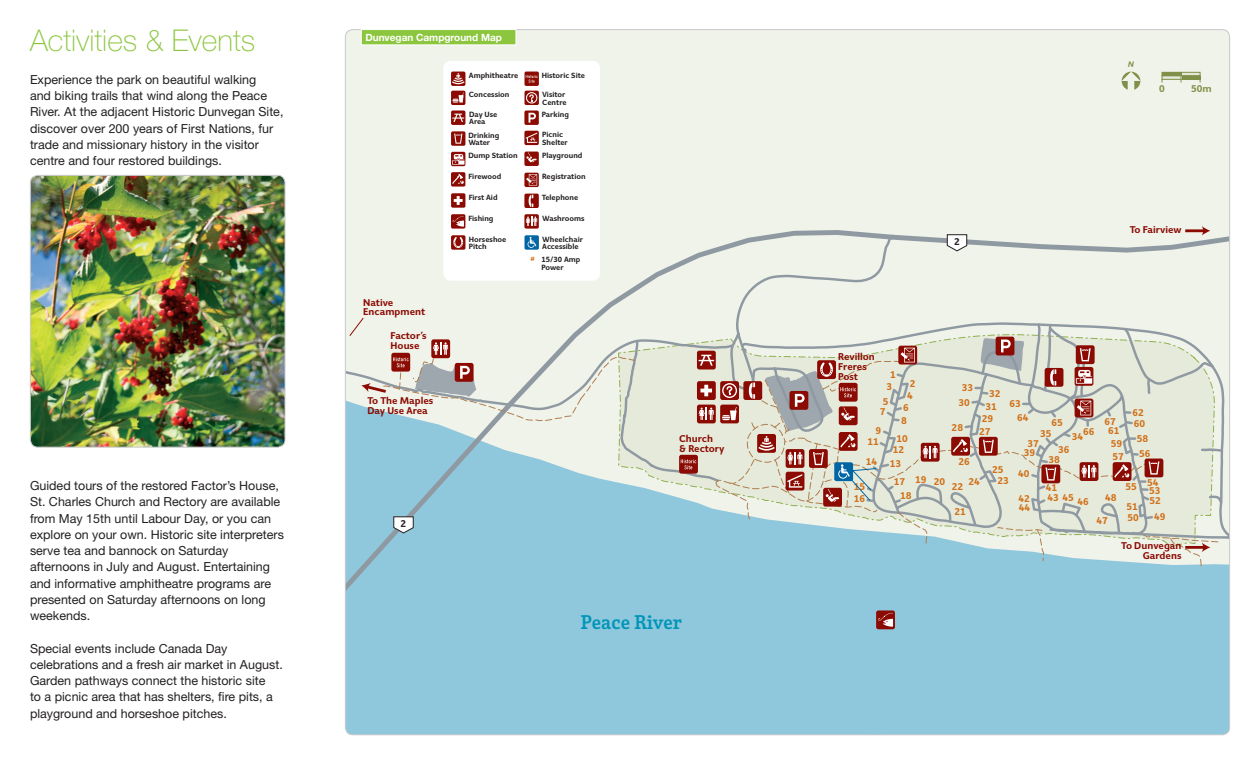
<style>
.page{position:relative;width:1260px;height:765px;background:#fff}
.page>*{position:absolute;margin:0;border:0;box-sizing:border-box;transform-origin:0 0}
.t1{font:100 30px "Helvetica Neue LT Std";color:#8bc63e}
.t2{font:600 19.62px "Enclave";color:#0095b8}
.t3{font:12.5px/16.2px "Helvetica Neue LT Std";color:#231f20}
.t4{font:700 10px "Helvetica Neue LT Std";color:#fff}
.t5{font:700 9.75px/10.2px "Giacomo Two";color:#d06f18;text-align:center}
.t6{font:700 9.75px/9.8px "Giacomo Two";color:#8b0a02}
.t7{font:700 9.75px "Giacomo Two";color:#80904a}
.t8{font:700 9.75px "Giacomo Two";color:#231f20}
.t9{font:italic 700 8px "Giacomo Two";color:#80904a}
.t10{font:700 7.5px/7.5px "Giacomo Two";color:#231f20}
.t11{font:700 7.5px "Giacomo Two";color:#d06f18}
</style>
<div class="page">
<div style="left:345px;top:31px;width:883px;height:157px;background:#f0f3ea"></div>
<div style="left:1130px;top:567px;width:100px;height:168px;background:#8fc7dc"></div>
<div style="left:516px;top:567px;width:614px;height:166px;background:#8fc7dc"></div>
<div style="left:345px;top:412px;width:171px;height:323px;background:#8fc7dc"></div>
<div style="left:876px;top:610px;width:19px;height:19px;background:#8b0a02;border-radius:2px"></div>
<svg style="left:878px;top:613px;width:15px;height:14px"></svg>
<svg style="left:1122px;top:72px;width:18px;height:18px"></svg>
<div style="left:1181px;top:72px;width:19px;height:4px;border:1px solid #80904a"></div>
<div style="left:1162px;top:72px;width:19px;height:4px;border:1px solid #80904a"></div>
<hr style="left:1181px;top:76px;width:19px;height:3px;background:#80904a">
<div style="left:1181px;top:75px;width:19px;height:5px;border:1px solid #80904a"></div>
<hr style="left:1162px;top:76px;width:19px;height:3px;background:#e5e8d9">
<div style="left:1162px;top:75px;width:19px;height:5px;border:1px solid #80904a"></div>
<div style="left:361px;top:30px;width:155px;height:15px;background:#8bc63e"></div>
<div style="left:361px;top:29px;width:155px;height:16px;border:1px solid #fff"></div>
<img style="left:30px;top:175px;width:255px;height:272px">
<div style="left:30px;top:175px;width:255px;height:272px;border:1px solid #c7c8ca;border-radius:8px"></div>
<div style="left:443px;top:61px;width:157px;height:220px;background:#fff;border-radius:8px"></div>
<svg style="left:451px;top:72px;width:14px;height:14px"></svg>
<svg style="left:452px;top:73px;width:13px;height:11px"></svg>
<div style="left:451px;top:91px;width:14px;height:14px;background:#8b0a02;border-radius:2px"></div>
<svg style="left:452px;top:92px;width:12px;height:11px"></svg>
<svg style="left:525px;top:91px;width:14px;height:14px"></svg>
<svg style="left:526px;top:92px;width:11px;height:12px"></svg>
<div style="left:525px;top:72px;width:14px;height:14px;background:#8b0a02;border-radius:2px"></div>
<svg style="left:526px;top:75px;width:12px;height:8px"></svg>
<svg style="left:451px;top:111px;width:14px;height:14px"></svg>
<svg style="left:452px;top:114px;width:12px;height:8px"></svg>
<div style="left:451px;top:131px;width:14px;height:15px;background:#8b0a02;border-radius:2px"></div>
<svg style="left:454px;top:134px;width:8px;height:10px"></svg>
<div style="left:524px;top:131px;width:15px;height:14px;background:#8b0a02;border-radius:2px"></div>
<svg style="left:526px;top:133px;width:11px;height:10px"></svg>
<svg style="left:524px;top:111px;width:15px;height:14px"></svg>
<svg style="left:529px;top:113px;width:7px;height:10px"></svg>
<svg style="left:349px;top:152px;width:881px;height:415px;background:#d8ded9"></svg>
<h1 class="t1" style="left:30px;top:24px;width:227px">Activities &amp; Events</h1>
<p class="t3" style="left:30px;top:71px;width:255px">Experience the park on beautiful walking<br>and biking trails that wind along the Peace River. At the adjacent Historic Dunvegan Site, discover over 200 years of First Nations, fur trade and missionary history in the visitor centre and four restored buildings.</p>
<p class="t3" style="left:30px;top:477px;width:255px">Guided tours of the restored Factor’s House, St. Charles Church and Rectory are available from May 15th until Labour Day, or you can explore on your own. Historic site interpreters serve tea and bannock on Saturday afternoons in July and August. Entertaining and informative amphitheatre programs are presented on Saturday afternoons on long weekends.</p>
<p class="t3" style="left:30px;top:640px;width:254px">Special events include Canada Day celebrations and a fresh air market in August.<br>Garden pathways connect the historic site<br>to a picnic area that has shelters, fire pits, a playground and horseshoe pitches.</p>
<p class="t4" style="left:365px;top:31px;width:138px">Dunvegan Campground Map</p>
<p class="t10" style="left:469px;top:72px;width:51px">Amphitheatre</p>
<p class="t10" style="left:469px;top:91px;width:42px">Concession</p>
<p class="t10" style="left:542px;top:91px;width:26px">Visitor<br>Centre</p>
<p class="t10" style="left:542px;top:72px;width:45px">Historic Site</p>
<p class="t6" style="left:363px;top:297px;width:64px">Native<br>Encampment</p>
<p class="t6" style="left:391px;top:331px;width:38px">Factor’s<br>House</p>
<p class="t6" style="left:367px;top:396px;width:68px">To The Maples<br>Day Use Area</p>
<p class="t8" style="left:401px;top:518px;width:7px">2</p>
<p class="t10" style="left:469px;top:111px;width:30px">Day Use<br>Area</p>
<p class="t10" style="left:468px;top:131px;width:32px">Drinking<br>Water</p>
<p class="t10" style="left:468px;top:152px;width:51px">Dump Station</p>
<p class="t10" style="left:468px;top:172px;width:35px">Firewood</p>
<p class="t10" style="left:469px;top:193px;width:30px">First Aid</p>
<p class="t10" style="left:468px;top:214px;width:27px">Fishing</p>
<p class="t10" style="left:469px;top:235px;width:39px">Horseshoe<br>Pitch</p>
<p class="t10" style="left:542px;top:111px;width:29px">Parking</p>
<p class="t10" style="left:542px;top:152px;width:42px">Playground</p>
<p class="t10" style="left:542px;top:173px;width:45px">Registration</p>
<p class="t10" style="left:542px;top:194px;width:38px">Telephone</p>
<p class="t10" style="left:542px;top:214px;width:44px">Washrooms</p>
<p class="t10" style="left:542px;top:235px;width:42px">Wheelchair<br>Accessible</p>
<p class="t10" style="left:542px;top:256px;width:40px">15/30 Amp<br>Power</p>
<p class="t10" style="left:542px;top:131px;width:27px">Picnic<br>Shelter</p>
<p class="t11" style="left:531px;top:255px;width:6px">#</p>
<p class="t6" style="left:679px;top:434px;width:47px">Church<br>&amp; Rectory</p>
<p class="t2" style="left:581px;top:611px;width:103px">Peace River</p>
<p class="t9" style="left:1128px;top:60px;width:8px">N</p>
<p class="t7" style="left:1159px;top:83px;width:7px">0</p>
<p class="t7" style="left:1191px;top:83px;width:22px">50m</p>
<p class="t8" style="left:954px;top:236px;width:7px">2</p>
<p class="t6" style="left:1130px;top:224px;width:53px">To Fairview</p>
<p class="t6" style="left:838px;top:352px;width:38px">Revillon<br>Freres<br>Post</p>
<p class="t5" style="left:890px;top:369px;width:7px">1</p>
<p class="t5" style="left:910px;top:378px;width:7px">2</p>
<p class="t5" style="left:886px;top:382px;width:7px">3</p>
<p class="t5" style="left:958px;top:381px;width:16px;line-height:14.9px">33<br>30</p>
<p class="t5" style="left:989px;top:389px;width:13px">32</p>
<p class="t5" style="left:907px;top:390px;width:7px">4</p>
<p class="t5" style="left:883px;top:396px;width:7px">5</p>
<p class="t5" style="left:1010px;top:399px;width:13px">63</p>
<p class="t5" style="left:982px;top:400px;width:17px;line-height:12.2px">31<br>29</p>
<p class="t5" style="left:903px;top:403px;width:7px">6</p>
<p class="t5" style="left:880px;top:407px;width:7px">7</p>
<p class="t5" style="left:1133px;top:407px;width:13px">62</p>
<p class="t5" style="left:1017px;top:412px;width:13px">64</p>
<p class="t5" style="left:901px;top:415px;width:7px">8</p>
<p class="t5" style="left:1105px;top:416px;width:13px">67</p>
<p class="t5" style="left:1052px;top:417px;width:13px">65</p>
<p class="t5" style="left:1134px;top:418px;width:13px">60</p>
<p class="t5" style="left:952px;top:423px;width:13px">28</p>
<p class="t5" style="left:876px;top:425px;width:7px">9</p>
<p class="t5" style="left:1108px;top:426px;width:13px">61</p>
<p class="t5" style="left:979px;top:426px;width:13px">27</p>
<p class="t5" style="left:1083px;top:426px;width:13px">66</p>
<p class="t5" style="left:1040px;top:428px;width:13px">35</p>
<p class="t5" style="left:1072px;top:432px;width:13px">34</p>
<p class="t5" style="left:896px;top:433px;width:13px">10</p>
<p class="t5" style="left:1137px;top:433px;width:13px">58</p>
<p class="t5" style="left:868px;top:437px;width:13px">11</p>
<p class="t5" style="left:1024px;top:439px;width:17px;line-height:9.1px">37<br>39</p>
<p class="t5" style="left:1018px;top:469px;width:13px">40</p>
<p class="t5" style="left:1111px;top:439px;width:13px">59</p>
<p class="t5" style="left:1049px;top:444px;width:22px;text-align:left;text-indent:10px">36<br>38</p>
<p class="t5" style="left:893px;top:445px;width:13px">12</p>
<p class="t5" style="left:1139px;top:448px;width:13px">56</p>
<p class="t5" style="left:1113px;top:451px;width:13px">57</p>
<p class="t5" style="left:958px;top:456px;width:13px">26</p>
<p class="t5" style="left:866px;top:456px;width:13px">14</p>
<p class="t5" style="left:890px;top:459px;width:13px">13</p>
<p class="t5" style="left:992px;top:463px;width:18px;line-height:11.8px">25<br>23</p>
<p class="t5" style="left:900px;top:475px;width:47px;line-height:13.6px;text-align:left;text-indent:-6px">17 19 20<br>18</p>
<p class="t5" style="left:969px;top:477px;width:13px">24</p>
<p class="t5" style="left:1147px;top:477px;width:13px">54</p>
<p class="t5" style="left:1126px;top:481px;width:13px">55</p>
<p class="t5" style="left:952px;top:481px;width:13px">22</p>
<p class="t5" style="left:854px;top:482px;width:13px">15</p>
<p class="t5" style="left:1046px;top:483px;width:13px">41</p>
<p class="t5" style="left:1149px;top:486px;width:13px">53</p>
<p class="t5" style="left:1019px;top:493px;width:13px">42</p>
<p class="t5" style="left:1048px;top:492px;width:28px">43 45</p>
<p class="t5" style="left:1019px;top:503px;width:13px">44</p>
<p class="t5" style="left:1105px;top:492px;width:13px">48</p>
<p class="t5" style="left:854px;top:494px;width:13px">16</p>
<p class="t5" style="left:1150px;top:496px;width:13px">52</p>
<p class="t5" style="left:1077px;top:497px;width:13px">46</p>
<p class="t5" style="left:1127px;top:502px;width:13px">51</p>
<p class="t5" style="left:954px;top:507px;width:13px">21</p>
<p class="t5" style="left:1096px;top:515px;width:13px">47</p>
<p class="t5" style="left:1127px;top:513px;width:13px">50</p>
<p class="t5" style="left:1154px;top:511px;width:13px">49</p>
<p class="t6" style="left:1121px;top:541px;width:62px;text-align:right">To Dunvegan<br>Gardens</p>
</div>
